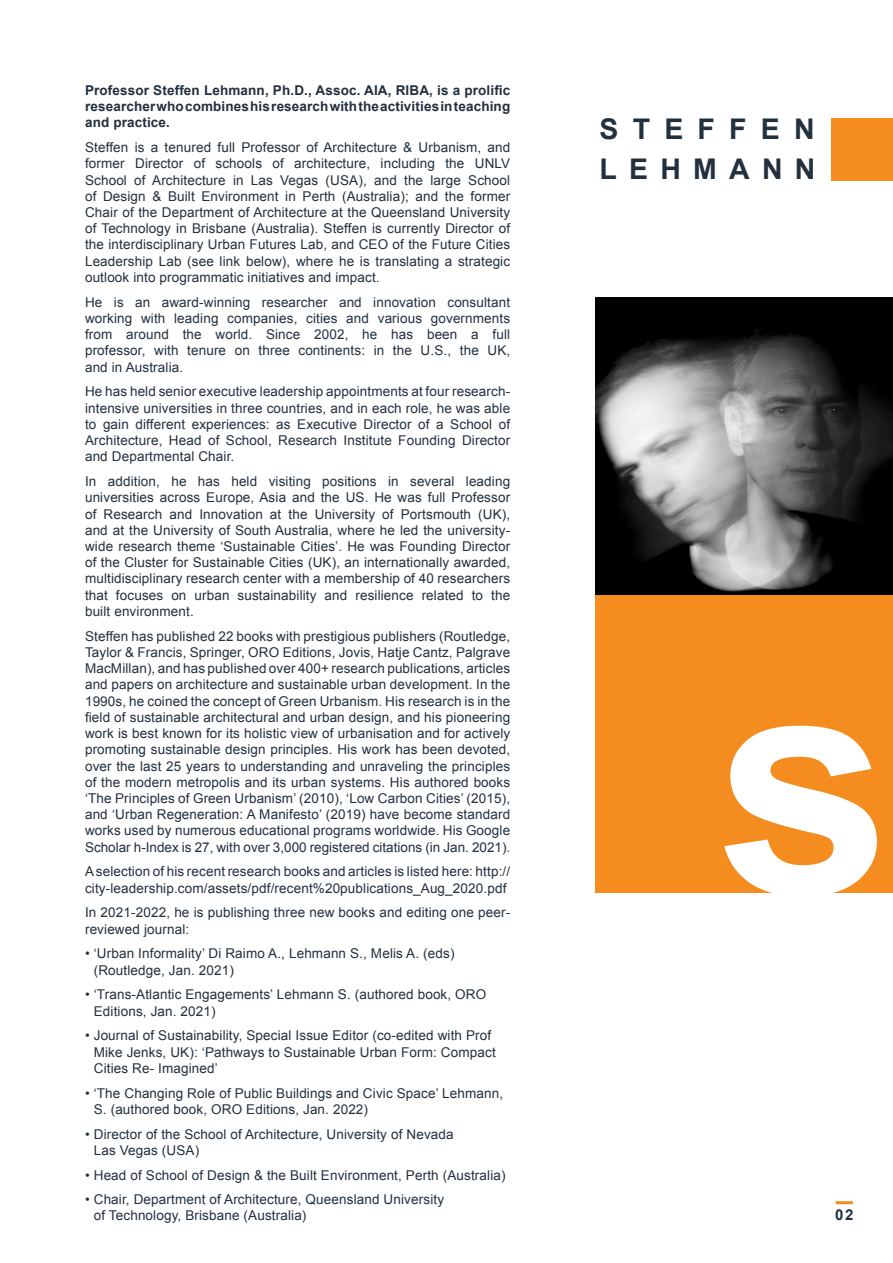
<style>
.page{position:relative;width:893px;height:1263px;background:#fff}
.page>*{position:absolute;margin:0;border:0;box-sizing:border-box;transform-origin:0 0}
.t1{font:700 315px "Arial";color:#fff}
.t2{font:700 28.5px "Arial";letter-spacing:.5em;color:#23303d}
.t3{font:700 28.5px "Arial";letter-spacing:.43em;color:#23303d}
.t4{font:700 15px "Arial";color:#23303d}
.t5{font:13.5px/16.2px "Arial";letter-spacing:.01em;color:#23303d}
.t6{font:700 13.5px/16.2px "Arial";letter-spacing:.01em;color:#23303d;text-align:justify}
</style>
<div class="page">
<hr style="left:836px;top:1201px;width:17px;height:3px;background:#f48c1f">
<img style="left:595px;top:298px;width:298px;height:297px">
<div style="left:595px;top:595px;width:298px;height:298px;background:#f48c1f"></div>
<div style="left:831px;top:118px;width:62px;height:62px;background:#f48c1f"></div>
<p class="t6" style="left:85px;top:82px;width:427px">Professor Steffen Lehmann, Ph.D., Assoc. AIA, RIBA, is a prolific researcher who combines his research with the activities in teaching and practice.</p>
<p class="t5" style="left:85px;top:139px;width:427px;text-align:justify">Steffen is a tenured full Professor of Architecture &amp; Urbanism, and former Director of schools of architecture, including the UNLV School of Architecture in Las Vegas (USA), and the large School of Design &amp; Built Environment in Perth (Australia); and the former Chair of the Department of Architecture at the Queensland University of Technology in Brisbane (Australia). Steffen is currently Director of the interdisciplinary Urban Futures Lab, and CEO of the Future Cities Leadership Lab (see link below), where he is translating a strategic outlook into programmatic initiatives and impact.</p>
<p class="t5" style="left:85px;top:294px;width:427px;text-align:justify">He is an award-winning researcher and innovation consultant working with leading companies, cities and various governments from around the world. Since 2002, he has been a full professor, with tenure on three continents: in the U.S., the UK, and in Australia.</p>
<p class="t5" style="left:85px;top:384px;width:427px;text-align:justify">He has held senior executive leadership appointments at four research&shy;intensive universities in three countries, and in each role, he was able to gain different experiences: as Executive Director of a School of Architecture, Head of School, Research Institute Founding Director and Departmental Chair.</p>
<p class="t5" style="left:85px;top:473px;width:427px;text-align:justify">In addition, he has held visiting positions in several leading universities across Europe, Asia and the US. He was full Professor of Research and Innovation at the University of Portsmouth (UK), and at the University of South Australia, where he led the university&shy;wide research theme ‘Sustainable Cities’. He was Founding Director of the Cluster for Sustainable Cities (UK), an internationally awarded, multidisciplinary research center with a membership of 40 researchers that focuses on urban sustainability and resilience related to the built environment.</p>
<p class="t5" style="left:85px;top:628px;width:427px;text-align:justify">Steffen has published 22 books with prestigious publishers (Routledge, Taylor &amp; Francis, Springer, ORO Editions, Jovis, Hatje Cantz, Palgrave MacMillan), and has published over 400+ research publications, articles and papers on architecture and sustainable urban development. In the 1990s, he coined the concept of Green Urbanism. His research is in the field of sustainable architectural and urban design, and his pioneering work is best known for its holistic view of urbanisation and for actively promoting sustainable design principles. His work has been devoted, over the last 25 years to understanding and unraveling the principles of the modern metropolis and its urban systems. His authored books ‘The Principles of Green Urbanism’ (2010), ‘Low Carbon Cities’ (2015), and ‘Urban Regeneration: A Manifesto’ (2019) have become standard works used by numerous educational programs worldwide. His Google Scholar h-Index is 27, with over 3,000 registered citations (in Jan. 2021).</p>
<p class="t5" style="left:85px;top:864px;width:427px">A selection of his recent research books and articles is listed here: http:// city-leadership.com/assets/pdf/recent%20publications_Aug_2020.pdf</p>
<p class="t5" style="left:85px;top:905px;width:427px">In 2021-2022, he is publishing three new books and editing one peer&shy;reviewed journal:</p>
<p class="t5" style="left:94px;top:946px;width:362px;text-indent:-9px">• ‘Urban Informality’ Di Raimo A., Lehmann S., Melis A. (eds) (Routledge, Jan. 2021)</p>
<p class="t5" style="left:94px;top:987px;width:394px;text-indent:-9px">• ‘Trans-Atlantic Engagements’ Lehmann S. (authored book, ORO<br>Editions, Jan. 2021)</p>
<p class="t5" style="left:94px;top:1028px;width:403px;text-indent:-9px">• Journal of Sustainability, Special Issue Editor (co-edited with Prof<br>Mike Jenks, UK): ‘Pathways to Sustainable Urban Form: Compact<br>Cities Re- Imagined’</p>
<p class="t5" style="left:94px;top:1085px;width:411px;text-indent:-9px">• ‘The Changing Role of Public Buildings and Civic Space’ Lehmann,<br>S. (authored book, ORO Editions, Jan. 2022)</p>
<p class="t5" style="left:94px;top:1126px;width:361px;text-indent:-9px">• Director of the School of Architecture, University of Nevada<br>Las Vegas (USA)</p>
<p class="t5" style="left:85px;top:1167px;width:422px">• Head of School of Design &amp; the Built Environment, Perth (Australia)</p>
<p class="t5" style="left:94px;top:1191px;width:352px;text-indent:-9px">• Chair, Department of Architecture, Queensland University of Technology, Brisbane (Australia)</p>
<p class="t2" style="left:599px;top:110px;width:217px">STEFFEN</p>
<p class="t3" style="left:599px;top:150px;width:218px">LEHMANN</p>
<p class="t1" style="left:717px;top:572px;width:177px">s</p>
<p class="t4" style="left:835px;top:1205px;width:20px">02</p>
</div>
